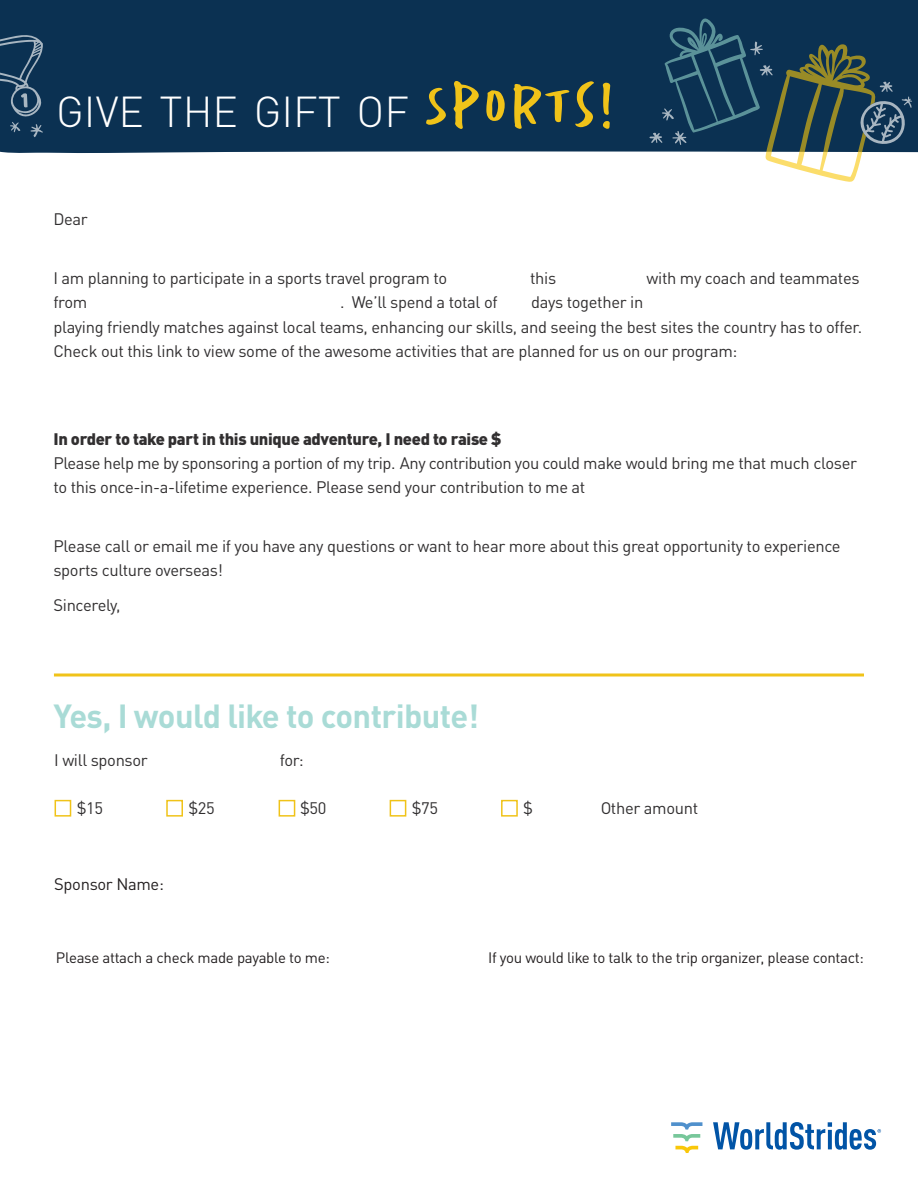
<style>
.page{position:relative;width:918px;height:1188px;background:#fff}
.page>*{position:absolute;margin:0;border:0;box-sizing:border-box;transform-origin:0 0}
.Headline{font:300 42.75px "DIN Pro";color:#fff}
.t1{font:700 33px "DIN Pro";letter-spacing:-.02em;color:#a9dbd6}
.Body_Bullets{font:16.5px/24px "DIN Pro";letter-spacing:-.02em;color:#312f30}
.Body_Bullets-2{font:16.5px "DIN Pro";letter-spacing:-.02em;color:#231f20}
.Body_Bullets-3{font:15px "DIN Pro";letter-spacing:-.02em;color:#231f20}
.s1{font-family:"Lemonado Caps Smooth";font-weight:400;font-size:61.05px;color:#f0c319}
.s2{font-weight:900}
</style>
<div class="page">
<div style="left:0;top:0;width:918px;height:153px;background:#0b3152"></div>
<hr style="left:54px;top:674px;width:810px;height:3px;background:#f0c319">
<div style="left:55px;top:800px;width:16px;height:17px;border:2px solid #f0c319"></div>
<div style="left:166px;top:800px;width:17px;height:17px;border:2px solid #f0c319"></div>
<div style="left:390px;top:800px;width:16px;height:17px;border:2px solid #f0c319"></div>
<div style="left:279px;top:800px;width:16px;height:17px;border:2px solid #f0c319"></div>
<div style="left:501px;top:800px;width:17px;height:17px;border:2px solid #f0c319"></div>
<svg style="left:671px;top:1122px;width:31px;height:31px"></svg>
<svg style="left:713px;top:1122px;width:168px;height:28px"></svg>
<svg style="left:650px;top:15px;width:262px;height:167px"></svg>
<svg style="left:0;top:31px;width:44px;height:107px"></svg>
<p class="Headline" style="left:56px;top:79px;width:559px">GIVE THE GIFT OF <span class="s1">SPORTS!</span></p>
<p class="Body_Bullets" style="left:53px;top:206px;width:36px">Dear</p>
<p class="Body_Bullets" style="left:53px;top:265px;width:395px">I am planning to participate in a sports travel program to</p>
<p class="Body_Bullets" style="left:530px;top:265px;width:28px">this</p>
<p class="Body_Bullets" style="left:647px;top:265px;width:215px">with my coach and teammates</p>
<p class="Body_Bullets" style="left:53px;top:289px;width:35px">from</p>
<p class="Body_Bullets" style="left:340px;top:289px;width:159px">. We’ll spend a total of</p>
<p class="Body_Bullets" style="left:531px;top:289px;width:114px">days together in</p>
<p class="Body_Bullets" style="left:53px;top:314px;width:810px">playing friendly matches against local teams, enhancing our skills, and seeing the best sites the country has to offer.<br>Check out this link to view some of the awesome activities that are planned for us on our program:</p>
<p class="Body_Bullets" style="left:53px;top:426px;width:805px"><span class="s2">In order to take part in this unique adventure, I need to raise $<br></span>Please help me by sponsoring a portion of my trip. Any contribution you could make would bring me that much closer to this once-in-a-lifetime experience. Please send your contribution to me at</p>
<p class="Body_Bullets" style="left:53px;top:533px;width:789px">Please call or email me if you have any questions or want to hear more about this great opportunity to experience sports culture overseas!</p>
<p class="Body_Bullets" style="left:53px;top:592px;width:69px">Sincerely,</p>
<p class="t1" style="left:53px;top:690px;width:427px">Yes, I would like to contribute!</p>
<p class="Body_Bullets" style="left:54px;top:747px;width:95px">I will sponsor</p>
<p class="Body_Bullets" style="left:280px;top:747px;width:25px">for:</p>
<p class="Body_Bullets" style="left:77px;top:795px;width:28px">$15</p>
<p class="Body_Bullets" style="left:188px;top:795px;width:28px">$25</p>
<p class="Body_Bullets" style="left:300px;top:795px;width:28px">$50</p>
<p class="Body_Bullets" style="left:412px;top:795px;width:28px">$75</p>
<p class="Body_Bullets" style="left:523px;top:795px;width:11px">$</p>
<p class="Body_Bullets" style="left:601px;top:795px;width:99px">Other amount</p>
<p class="Body_Bullets-2" style="left:54px;top:871px;width:111px">Sponsor Name:</p>
<p class="Body_Bullets-3" style="left:56px;top:946px;width:275px">Please attach a check made payable to me:</p>
<p class="Body_Bullets-3" style="left:488px;top:946px;width:377px">If you would like to talk to the trip organizer, please contact:</p>
</div>
